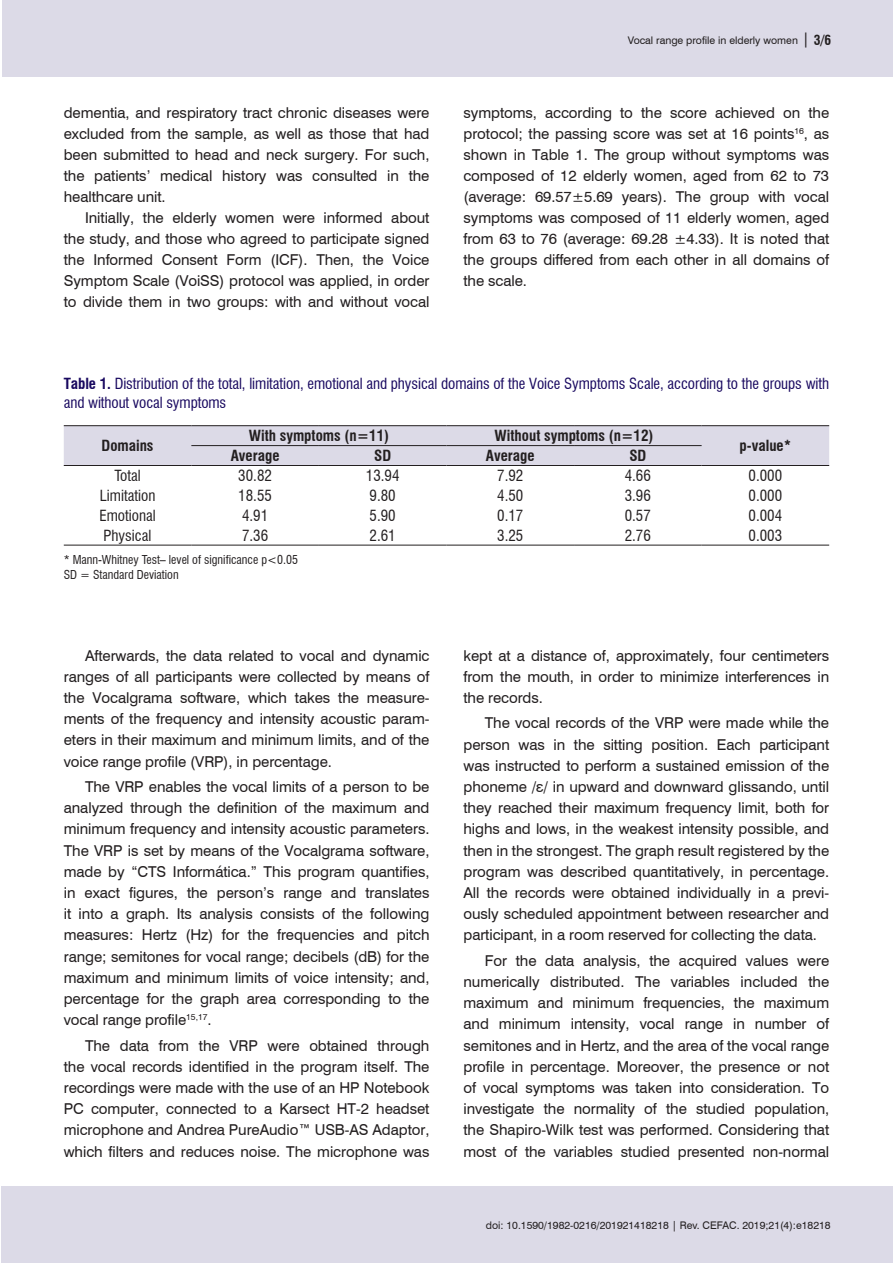
<style>
.page{position:relative;width:893px;height:1263px;background:#fff}
.page>*{position:absolute;margin:0;border:0;box-sizing:border-box;transform-origin:0 0}
.Corpo_do_texto_INGL{font:15px/21.1px "Swiss 721 BT";letter-spacing:-.005em;color:#231f20;text-align:justify}
.Titulo_tabelas_e_gr{font:condensed 15px/19.5px "Swiss 721 BT";letter-spacing:-.005em;color:#18085f}
.Texto_tabelas{font:condensed 15px "Swiss 721 BT";color:#231f20}
.Texto_tabelas-2{font:700 condensed 15px "Swiss 721 BT";color:#231f20}
.Legendas{font:condensed 12px "Swiss 721 BT";color:#231f20}
.t1{font:10.5px "Swiss 721 BT";color:#231f20}
.s1{font-size:15px}
.s2{font-weight:700;font-stretch:condensed;font-size:13.5px}
.s3{font-weight:700}
</style>
<div class="page">
<div style="left:1px;top:1186px;width:892px;height:77px;background:#dcdae7"></div>
<div style="left:2px;top:0;width:891px;height:77px;background:#dcdae7"></div>
<div style="left:64px;top:426px;width:765px;height:39px;background:#dcdae7"></div>
<hr style="left:191px;top:445px;width:128px;height:1px;background:#231f20">
<hr style="left:319px;top:445px;width:127px;height:1px;background:#231f20">
<hr style="left:446px;top:445px;width:128px;height:1px;background:#231f20">
<hr style="left:574px;top:445px;width:128px;height:1px;background:#231f20">
<hr style="left:64px;top:465px;width:127px;height:1px;background:#231f20">
<hr style="left:191px;top:465px;width:128px;height:1px;background:#231f20">
<hr style="left:319px;top:465px;width:127px;height:1px;background:#231f20">
<hr style="left:446px;top:465px;width:128px;height:1px;background:#231f20">
<hr style="left:574px;top:465px;width:128px;height:1px;background:#231f20">
<hr style="left:702px;top:465px;width:127px;height:1px;background:#231f20">
<hr style="left:64px;top:425px;width:127px;height:1px;background:#231f20">
<hr style="left:191px;top:425px;width:128px;height:1px;background:#231f20">
<hr style="left:319px;top:425px;width:127px;height:1px;background:#231f20">
<hr style="left:446px;top:425px;width:128px;height:1px;background:#231f20">
<hr style="left:574px;top:425px;width:128px;height:1px;background:#231f20">
<hr style="left:702px;top:425px;width:127px;height:1px;background:#231f20">
<hr style="left:64px;top:545px;width:127px;height:1px;background:#231f20">
<hr style="left:191px;top:545px;width:128px;height:1px;background:#231f20">
<hr style="left:319px;top:545px;width:127px;height:1px;background:#231f20">
<hr style="left:446px;top:545px;width:128px;height:1px;background:#231f20">
<hr style="left:574px;top:545px;width:128px;height:1px;background:#231f20">
<hr style="left:702px;top:545px;width:127px;height:1px;background:#231f20">
<p class="Corpo_do_texto_INGL" style="left:64px;top:101px;width:367px">dementia, and respiratory tract chronic diseases were excluded from the sample, as well as those that had been submitted to head and neck surgery. For such, the patients’ medical history was consulted in the healthcare unit.</p>
<p class="Corpo_do_texto_INGL" style="left:64px;top:206px;width:367px;text-indent:21px">Initially, the elderly women were informed about the study, and those who agreed to participate signed the Informed Consent Form (ICF). Then, the Voice Symptom Scale (VoiSS) protocol was applied, in order to divide them in two groups: with and without vocal</p>
<p class="t1" style="left:628px;top:33px;width:205px">Vocal range profile in elderly women <span class="s1">|</span> <span class="s2">3/6</span></p>
<p class="Corpo_do_texto_INGL" style="left:463px;top:101px;width:367px">symptoms, according to the score achieved on the protocol; the passing score was set at 16 points<sup>16</sup>, as shown in Table 1. The group without symptoms was composed of 12 elderly women, aged from 62 to 73 (average: 69.57±5.69 years). The group with vocal symptoms was composed of 11 elderly women, aged from 63 to 76 (average: 69.28 ±4.33). It is noted that the groups differed from each other in all domains of the scale.</p>
<p class="Titulo_tabelas_e_gr" style="left:64px;top:374px;width:767px"><span class="s3">Table 1.</span> Distribution of the total, limitation, emotional and physical domains of the Voice Symptoms Scale, according to the groups with and without vocal symptoms</p>
<p class="Texto_tabelas-2" style="left:102px;top:437px;width:54px">Domains</p>
<p class="Texto_tabelas-2" style="left:249px;top:427px;width:142px">With symptoms (n=11)</p>
<p class="Texto_tabelas-2" style="left:495px;top:427px;width:160px">Without symptoms (n=12)</p>
<p class="Texto_tabelas-2" style="left:740px;top:437px;width:53px">p-value*</p>
<p class="Texto_tabelas-2" style="left:231px;top:447px;width:50px">Average</p>
<p class="Texto_tabelas-2" style="left:374px;top:447px;width:19px">SD</p>
<p class="Texto_tabelas-2" style="left:486px;top:447px;width:50px">Average</p>
<p class="Texto_tabelas-2" style="left:629px;top:447px;width:19px">SD</p>
<p class="Texto_tabelas" style="left:114px;top:467px;width:28px">Total</p>
<p class="Texto_tabelas" style="left:238px;top:467px;width:35px">30.82</p>
<p class="Texto_tabelas" style="left:366px;top:467px;width:35px">13.94</p>
<p class="Texto_tabelas" style="left:497px;top:467px;width:28px">7.92</p>
<p class="Texto_tabelas" style="left:625px;top:467px;width:28px">4.66</p>
<p class="Texto_tabelas" style="left:749px;top:467px;width:35px">0.000</p>
<p class="Texto_tabelas" style="left:100px;top:487px;width:57px">Limitation</p>
<p class="Texto_tabelas" style="left:238px;top:487px;width:35px">18.55</p>
<p class="Texto_tabelas" style="left:370px;top:487px;width:28px">9.80</p>
<p class="Texto_tabelas" style="left:497px;top:487px;width:28px">4.50</p>
<p class="Texto_tabelas" style="left:625px;top:487px;width:28px">3.96</p>
<p class="Texto_tabelas" style="left:749px;top:487px;width:35px">0.000</p>
<p class="Texto_tabelas" style="left:99px;top:506px;width:58px">Emotional</p>
<p class="Texto_tabelas" style="left:242px;top:506px;width:28px">4.91</p>
<p class="Texto_tabelas" style="left:370px;top:506px;width:28px">5.90</p>
<p class="Texto_tabelas" style="left:497px;top:506px;width:28px">0.17</p>
<p class="Texto_tabelas" style="left:625px;top:506px;width:28px">0.57</p>
<p class="Texto_tabelas" style="left:749px;top:506px;width:35px">0.004</p>
<p class="Texto_tabelas" style="left:104px;top:526px;width:49px">Physical</p>
<p class="Texto_tabelas" style="left:242px;top:526px;width:28px">7.36</p>
<p class="Texto_tabelas" style="left:370px;top:526px;width:28px">2.61</p>
<p class="Texto_tabelas" style="left:497px;top:526px;width:28px">3.25</p>
<p class="Texto_tabelas" style="left:625px;top:526px;width:28px">2.76</p>
<p class="Texto_tabelas" style="left:749px;top:526px;width:35px">0.003</p>
<p class="Legendas" style="left:64px;top:553px;width:236px">* Mann-Whitney Test– level of significance p&lt;0.05</p>
<p class="Legendas" style="left:64px;top:567px;width:116px">SD = Standard Deviation</p>
<p class="Corpo_do_texto_INGL" style="left:64px;top:644px;width:367px;text-indent:21px">Afterwards, the data related to vocal and dynamic ranges of all participants were collected by means of the Vocalgrama software, which takes the measure&shy;ments of the frequency and intensity acoustic param&shy;eters in their maximum and minimum limits, and of the voice range profile (VRP), in percentage.</p>
<p class="Corpo_do_texto_INGL" style="left:64px;top:775px;width:367px;text-indent:21px">The VRP enables the vocal limits of a person to be analyzed through the definition of the maximum and minimum frequency and intensity acoustic parameters.<br>The VRP is set by means of the Vocalgrama software, made by “CTS Informática.” This program quantifies, in exact figures, the person’s range and translates it into a graph. Its analysis consists of the following measures: Hertz (Hz) for the frequencies and pitch range; semitones for vocal range; decibels (dB) for the maximum and minimum limits of voice intensity; and, percentage for the graph area corresponding to the vocal range profile<sup>15,17</sup>.</p>
<p class="Corpo_do_texto_INGL" style="left:64px;top:1034px;width:367px;text-indent:21px">The data from the VRP were obtained through the vocal records identified in the program itself. The recordings were made with the use of an HP Notebook PC computer, connected to a Karsect HT-2 headset microphone and Andrea PureAudio™ USB-AS Adaptor, which filters and reduces noise. The microphone was</p>
<p class="Corpo_do_texto_INGL" style="left:463px;top:644px;width:367px">kept at a distance of, approximately, four centimeters from the mouth, in order to minimize interferences in the records.</p>
<p class="Corpo_do_texto_INGL" style="left:463px;top:712px;width:367px;text-indent:21px">The vocal records of the VRP were made while the person was in the sitting position. Each participant was instructed to perform a sustained emission of the phoneme /ε/ in upward and downward glissando, until they reached their maximum frequency limit, both for highs and lows, in the weakest intensity possible, and then in the strongest. The graph result registered by the program was described quantitatively, in percentage.<br>All the records were obtained individually in a previ&shy;ously scheduled appointment between researcher and participant, in a room reserved for collecting the data.</p>
<p class="Corpo_do_texto_INGL" style="left:463px;top:949px;width:367px;text-indent:21px">For the data analysis, the acquired values were numerically distributed. The variables included the maximum and minimum frequencies, the maximum and minimum intensity, vocal range in number of semitones and in Hertz, and the area of the vocal range profile in percentage. Moreover, the presence or not of vocal symptoms was taken into consideration. To investigate the normality of the studied population, the Shapiro-Wilk test was performed. Considering that most of the variables studied presented non-normal</p>
<p class="t1" style="left:486px;top:1218px;width:346px">doi: 10.1590/1982-0216/201921418218 | Rev. CEFAC. 2019;21(4):e18218</p>
</div>
